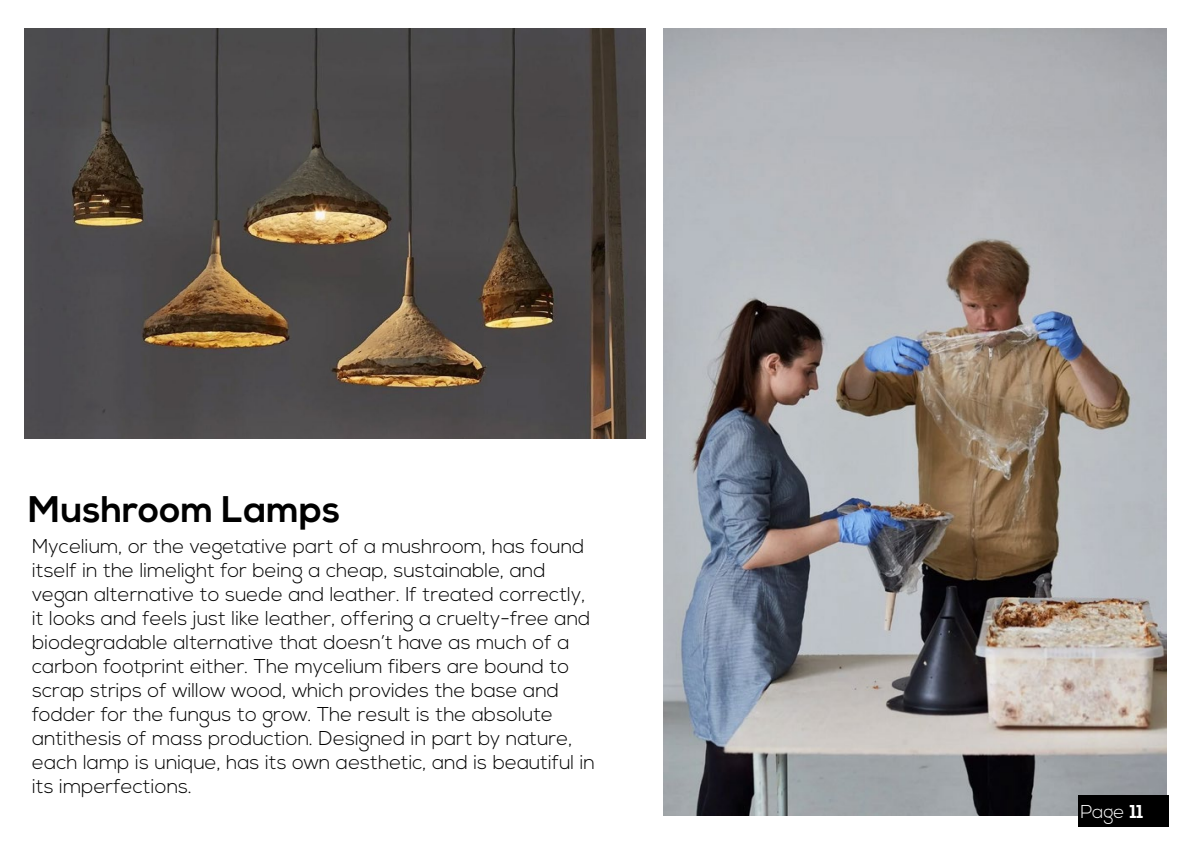
<style>
.page{position:relative;width:1191px;height:842px;background:#fff}
.page>*{position:absolute;margin:0;border:0;box-sizing:border-box;transform-origin:0 0}
.t1{font:700 37px "Nexa";color:#000}
.t2{font:300 20px/24px "Nexa";color:#000}
.t3{font:300 18.6px "Nexa";color:#fff}
.s1{font-weight:700}
</style>
<div class="page">
<img style="left:24px;top:29px;width:621px;height:410px">
<img style="left:664px;top:29px;width:503px;height:786px">
<div style="left:1078px;top:795px;width:91px;height:32px;background:#000"></div>
<h1 class="t1" style="left:28px;top:488px;width:314px">Mushroom Lamps</h1>
<p class="t2" style="left:32px;top:535px;width:564px">Mycelium, or the vegetative part of a mushroom, has found itself in the limelight for being a cheap, sustainable, and vegan alternative to suede and leather. If treated correctly, it looks and feels just like leather, offering a cruelty-free and biodegradable alternative that doesn’t have as much of a carbon footprint either. The mycelium fibers are bound to scrap strips of willow wood, which provides the base and fodder for the fungus to grow. The result is the absolute antithesis of mass production. Designed in part by nature, each lamp is unique, has its own aesthetic, and is beautiful in its imperfections.</p>
<p class="t3" style="left:1080px;top:801px;width:65px">Page <span class="s1">11</span></p>
</div>
